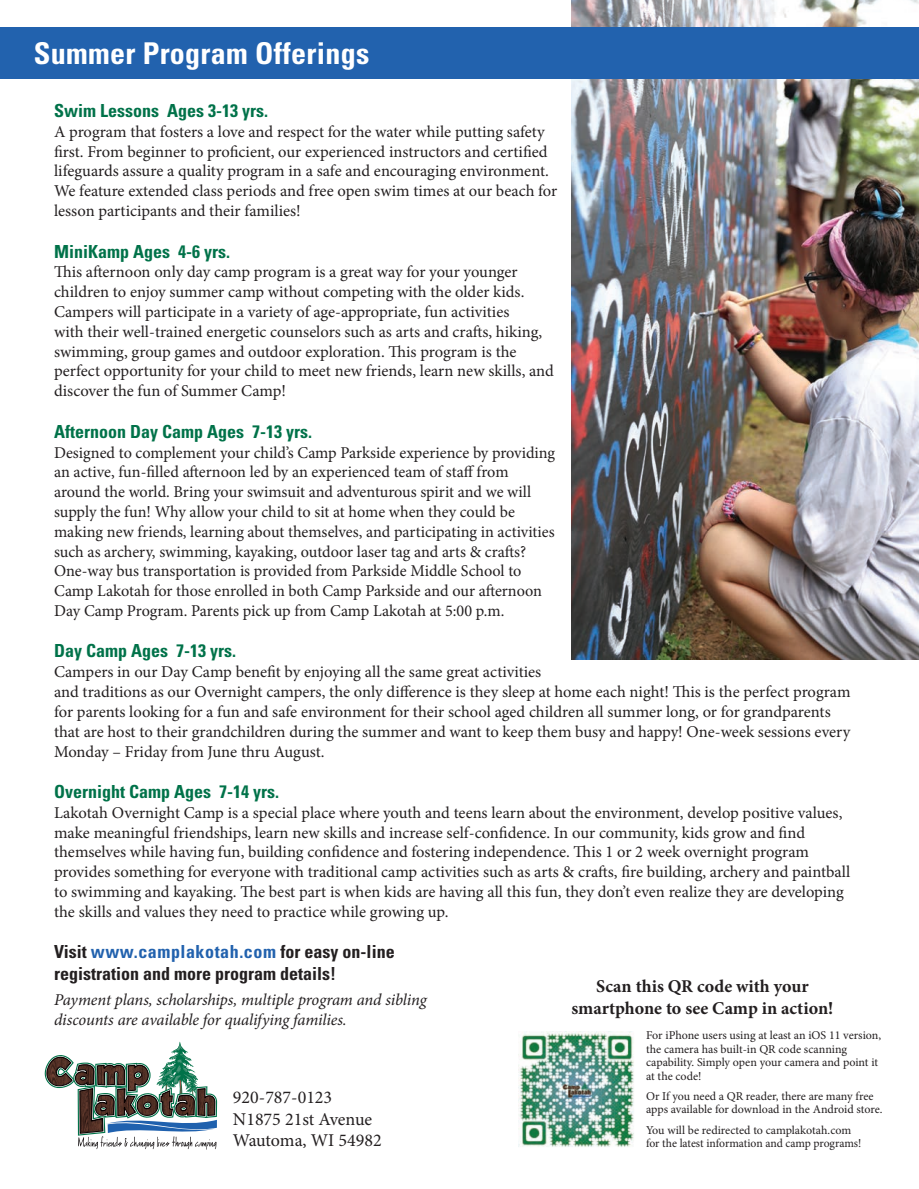
<style>
.page{position:relative;width:919px;height:1189px;background:#fff}
.page>*{position:absolute;margin:0;border:0;box-sizing:border-box;transform-origin:0 0}
.t1{font:700 condensed 30px "Univers";letter-spacing:.01em;color:#fff}
.t2{font:700 condensed 18px "Univers";color:#007249}
.t3{font:700 condensed 18px/21.6px "Univers";color:#231f20}
.t4{font:700 18px/21.6px "Minion Pro";color:#231f20;text-align:center}
.t5{font:18px/21.6px "Minion Pro";color:#231f20}
.t6{font:16.5px/19.8px "Minion Pro";color:#231f20}
.t7{font:italic 16.5px/19.8px "Minion Pro";letter-spacing:-.01em;color:#231f20}
.t8{font:12px/13.5px "Minion Pro";letter-spacing:-.005em;color:#231f20}
.s1{color:#2262ae}
</style>
<div class="page">
<svg style="left:44px;top:1041px;width:174px;height:108px"></svg>
<img style="left:518px;top:1031px;width:116px;height:116px">
<img style="left:571px;top:0;width:347px;height:659px">
<div style="left:0;top:27px;width:918px;height:51px;background:#2262ae"></div>
<h1 class="t1" style="left:34px;top:35px;width:337px">Summer Program Offerings</h1>
<p class="t2" style="left:54px;top:99px;width:215px">Swim Lessons Ages 3-13 yrs.</p>
<p class="t6" style="left:54px;top:122px;width:504px">A program that fosters a love and respect for the water while putting safety first. From beginner to proficient, our experienced instructors and certified lifeguards assure a quality program in a safe and encouraging environment.<br>We feature extended class periods and free open swim times at our beach for lesson participants and their families!</p>
<p class="t2" style="left:54px;top:240px;width:177px">MiniKamp Ages 4-6 yrs.</p>
<p class="t6" style="left:54px;top:262px;width:501px">This afternoon only day camp program is a great way for your younger children to enjoy summer camp without competing with the older kids.<br>Campers will participate in a variety of age-appropriate, fun activities<br>with their well-trained energetic counselors such as arts and crafts, hiking, swimming, group games and outdoor exploration. This program is the perfect opportunity for your child to meet new friends, learn new skills, and discover the fun of Summer Camp!</p>
<p class="t2" style="left:54px;top:420px;width:259px">Afternoon Day Camp Ages 7-13 yrs.</p>
<p class="t6" style="left:54px;top:442px;width:502px">Designed to complement your child’s Camp Parkside experience by providing an active, fun-filled afternoon led by an experienced team of staff from around the world. Bring your swimsuit and adventurous spirit and we will supply the fun! Why allow your child to sit at home when they could be making new friends, learning about themselves, and participating in activities such as archery, swimming, kayaking, outdoor laser tag and arts &amp; crafts?<br>One-way bus transportation is provided from Parkside Middle School to Camp Lakotah for those enrolled in both Camp Parkside and our afternoon Day Camp Program. Parents pick up from Camp Lakotah at 5:00 p.m.</p>
<p class="t2" style="left:54px;top:640px;width:183px">Day Camp Ages 7-13 yrs.</p>
<p class="t6" style="left:54px;top:662px;width:797px">Campers in our Day Camp benefit by enjoying all the same great activities<br>and traditions as our Overnight campers, the only difference is they sleep at home each night! This is the perfect program for parents looking for a fun and safe environment for their school aged children all summer long, or for grandparents that are host to their grandchildren during the summer and want to keep them busy and happy! One-week sessions every Monday – Friday from June thru August.</p>
<p class="t2" style="left:54px;top:780px;width:226px">Overnight Camp Ages 7-14 yrs.</p>
<p class="t6" style="left:54px;top:802px;width:797px">Lakotah Overnight Camp is a special place where youth and teens learn about the environment, develop positive values, make meaningful friendships, learn new skills and increase self-confidence. In our community, kids grow and find themselves while having fun, building confidence and fostering independence. This 1 or 2 week overnight program provides something for everyone with traditional camp activities such as arts &amp; crafts, fire building, archery and paintball to swimming and kayaking. The best part is when kids are having all this fun, they don’t even realize they are developing the skills and values they need to practice while growing up.</p>
<p class="t3" style="left:54px;top:940px;width:342px">Visit <span class="s1">www.camplakotah.com</span> for easy on-line registration and more program details!</p>
<p class="t7" style="left:54px;top:989px;width:374px">Payment plans, scholarships, multiple program and sibling discounts are available for qualifying families.</p>
<p class="t8" style="left:646px;top:1028px;width:236px">For iPhone users using at least an iOS 11 version, the camera has built-in QR code scanning capability. Simply open your camera and point it at the code!</p>
<p class="t8" style="left:646px;top:1088px;width:238px">Or If you need a QR reader, there are many free apps available for download in the Android store.</p>
<p class="t8" style="left:646px;top:1122px;width:217px">You will be redirected to camplakotah.com for the latest information and camp programs!</p>
<p class="t4" style="left:571px;top:975px;width:263px">Scan this QR code with your smartphone to see Camp in action!</p>
<p class="t5" style="left:233px;top:1086px;width:150px">920-787-0123<br>N1875 21st Avenue<br>Wautoma, WI 54982</p>
</div>
